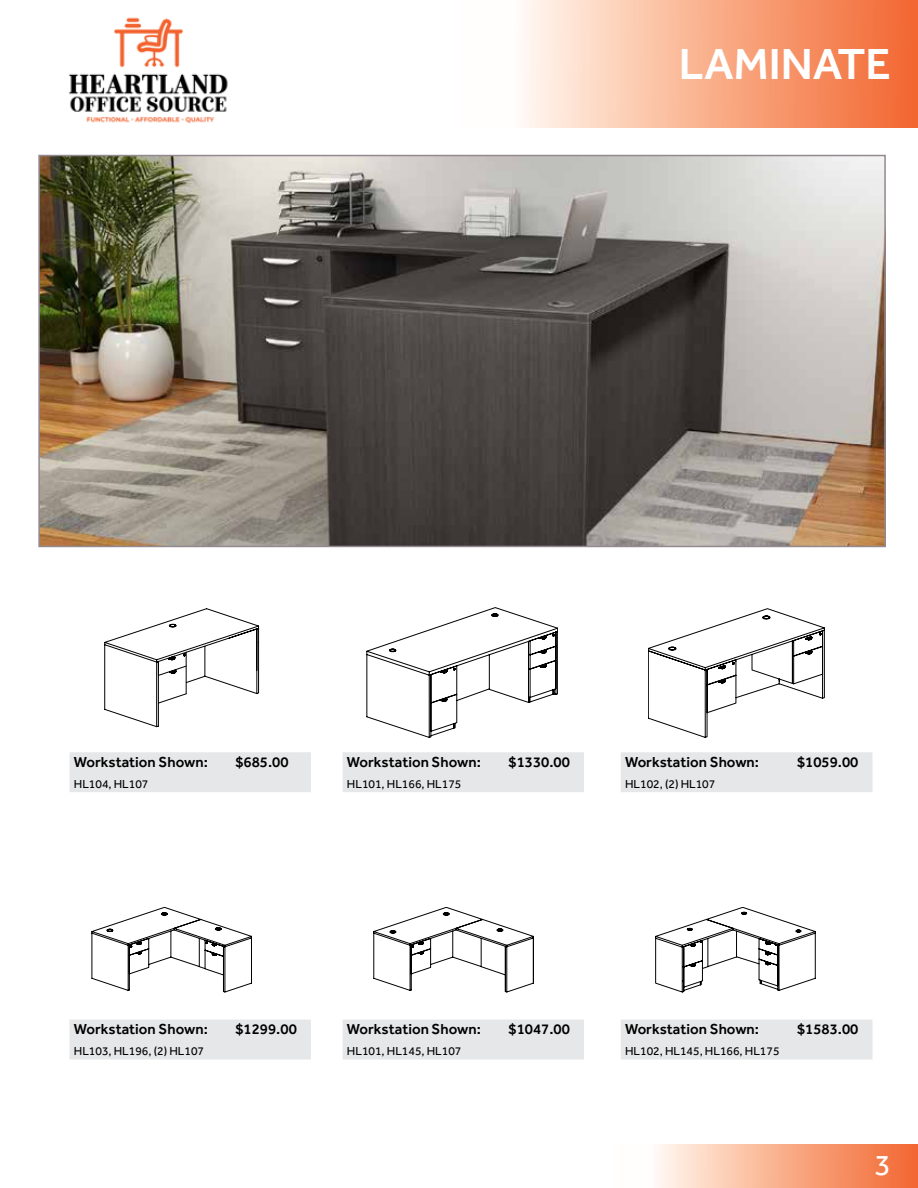
<style>
.page{position:relative;width:918px;height:1188px;background:#fff}
.page>*{position:absolute;margin:0;border:0;box-sizing:border-box;transform-origin:0 0}
.t1{font:500 45px "Effra";color:#fff}
.t2{font:30px "Effra";color:#fff}
.t3{font:500 15px "Effra";color:#000}
.t4{font:12px "Effra";color:#000}
</style>
<div class="page">
<img style="left:68px;top:17px;width:160px;height:107px">
<div style="left:459px;top:0;width:459px;height:127px;background:linear-gradient(to right,#fff,#f2652b)"></div>
<div style="left:614px;top:1145px;width:304px;height:43px;background:linear-gradient(to right,#fff,#f3672d)"></div>
<svg style="left:104px;top:608px;width:155px;height:119px"></svg>
<svg style="left:92px;top:907px;width:160px;height:85px"></svg>
<svg style="left:367px;top:608px;width:191px;height:130px"></svg>
<svg style="left:374px;top:907px;width:159px;height:85px"></svg>
<svg style="left:648px;top:609px;width:176px;height:129px"></svg>
<svg style="left:656px;top:907px;width:159px;height:85px"></svg>
<div style="left:70px;top:752px;width:241px;height:40px;background:#e6e7e8"></div>
<div style="left:70px;top:1020px;width:241px;height:39px;background:#e6e7e8"></div>
<div style="left:343px;top:752px;width:241px;height:40px;background:#e6e7e8"></div>
<div style="left:343px;top:1020px;width:241px;height:39px;background:#e6e7e8"></div>
<div style="left:621px;top:752px;width:252px;height:40px;background:#e6e7e8"></div>
<div style="left:621px;top:1020px;width:252px;height:39px;background:#e6e7e8"></div>
<img style="left:41px;top:158px;width:842px;height:386px">
<div style="left:38px;top:155px;width:848px;height:392px;border:2px solid #938a91"></div>
<h1 class="t1" style="left:679px;top:37px;width:214px">LAMINATE</h1>
<p class="t3" style="left:74px;top:753px;width:136px">Workstation Shown:</p>
<p class="t4" style="left:74px;top:777px;width:76px">HL104, HL107</p>
<p class="t3" style="left:235px;top:753px;width:55px">$685.00</p>
<p class="t3" style="left:347px;top:753px;width:136px">Workstation Shown:</p>
<p class="t4" style="left:347px;top:777px;width:116px">HL101, HL166, HL175</p>
<p class="t3" style="left:509px;top:753px;width:63px">$1330.00</p>
<p class="t3" style="left:625px;top:753px;width:136px">Workstation Shown:</p>
<p class="t4" style="left:625px;top:777px;width:92px">HL102, (2) HL107</p>
<p class="t3" style="left:797px;top:753px;width:63px">$1059.00</p>
<p class="t3" style="left:74px;top:1020px;width:136px">Workstation Shown:</p>
<p class="t4" style="left:74px;top:1044px;width:132px">HL103, HL196, (2) HL107</p>
<p class="t3" style="left:235px;top:1020px;width:63px">$1299.00</p>
<p class="t3" style="left:347px;top:1020px;width:136px">Workstation Shown:</p>
<p class="t4" style="left:347px;top:1044px;width:116px">HL101, HL145, HL107</p>
<p class="t3" style="left:509px;top:1020px;width:63px">$1047.00</p>
<p class="t3" style="left:625px;top:1020px;width:136px">Workstation Shown:</p>
<p class="t4" style="left:625px;top:1044px;width:156px">HL102, HL145, HL166, HL175</p>
<p class="t3" style="left:797px;top:1020px;width:63px">$1583.00</p>
<h2 class="t2" style="left:875px;top:1147px;width:18px">3</h2>
</div>
